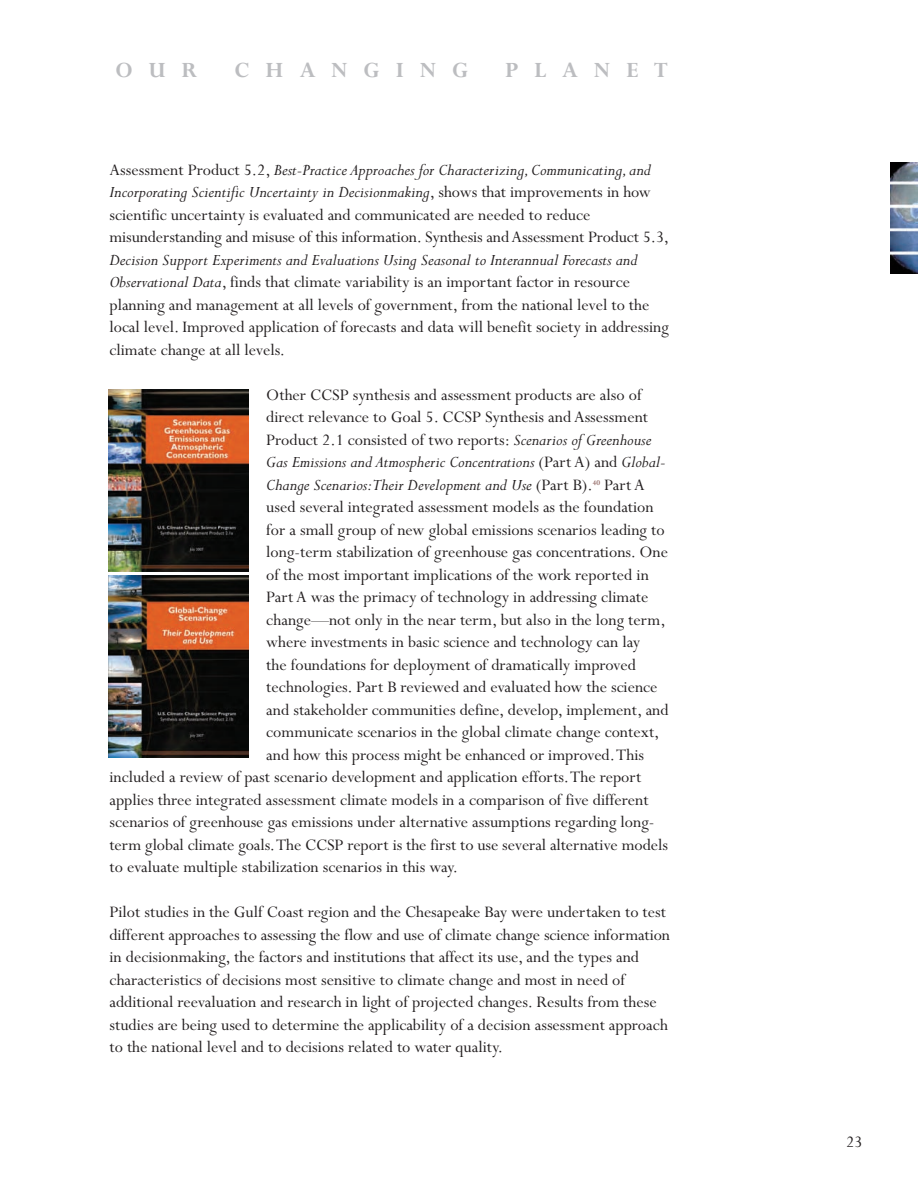
<style>
.page{position:relative;width:918px;height:1188px;background:#fff}
.page>*{position:absolute;margin:0;border:0;box-sizing:border-box;transform-origin:0 0}
.t1{font:24px "Perpetua Bold Os F";letter-spacing:.665em;color:#bcbdc0}
.t2{font:18px/22.5px "Perpetua";color:#231f20}
.t3{font:italic 18px "Perpetua";color:#231f20}
.s1{font-style:italic}
.s2{font-style:normal}
</style>
<div class="page">
<img style="left:891px;top:162px;width:27px;height:112px">
<img style="left:108px;top:390px;width:140px;height:182px">
<img style="left:108px;top:576px;width:140px;height:182px">
<h1 class="t1" style="left:115px;top:62px;width:84px">OUR</h1>
<h1 class="t1" style="left:235px;top:62px;width:235px">CHANGING</h1>
<h1 class="t1" style="left:505px;top:62px;width:164px">PLANET</h1>
<p class="t2" style="left:110px;top:160px;width:561px">Assessment Product 5.2, <span class="s1">Best-Practice Approaches for Characterizing, Communicating, and Incorporating Scientific Uncertainty in Decisionmaking</span>, shows that improvements in how scientific uncertainty is evaluated and communicated are needed to reduce misunderstanding and misuse of this information. Synthesis and Assessment Product 5.3,</p>
<p class="t2" style="left:110px;top:250px;width:561px"><span class="s1">Decision Support Experiments and Evaluations Using Seasonal to Interannual Forecasts and Observational Data</span>, finds that climate variability is an important factor in resource planning and management at all levels of government, from the national level to the local level. Improved application of forecasts and data will benefit society in addressing climate change at all levels.</p>
<p class="t2" style="left:266px;top:385px;width:377px">Other CCSP synthesis and assessment products are also of</p>
<p class="t2" style="left:266px;top:408px;width:383px">direct relevance to Goal 5. CCSP Synthesis and Assessment</p>
<p class="t2" style="left:266px;top:430px;width:387px">Product 2.1 consisted of two reports: <span class="s1">Scenarios of Greenhouse</span></p>
<p class="t3" style="left:266px;top:456px;width:401px">Gas Emissions and Atmospheric Concentrations <span class="s2">(Part A) and</span> Global-</p>
<p class="t3" style="left:266px;top:479px;width:380px">Change Scenarios:Their Development and Use <span class="s2">(Part B).</span><sup>40</sup> <span class="s2">Part A</span></p>
<p class="t2" style="left:266px;top:498px;width:389px">used several integrated assessment models as the foundation</p>
<p class="t2" style="left:266px;top:520px;width:400px">for a small group of new global emissions scenarios leading to</p>
<p class="t2" style="left:266px;top:543px;width:403px">long-term stabilization of greenhouse gas concentrations. One</p>
<p class="t2" style="left:266px;top:565px;width:384px">of the most important implications of the work reported in</p>
<p class="t2" style="left:266px;top:588px;width:384px">Part A was the primacy of technology in addressing climate</p>
<p class="t2" style="left:266px;top:610px;width:401px">change—not only in the near term, but also in the long term,</p>
<p class="t2" style="left:266px;top:633px;width:375px">where investments in basic science and technology can lay</p>
<p class="t2" style="left:266px;top:655px;width:371px">the foundations for deployment of dramatically improved</p>
<p class="t2" style="left:266px;top:678px;width:393px">technologies. Part B reviewed and evaluated how the science</p>
<p class="t2" style="left:266px;top:700px;width:404px">and stakeholder communities define, develop, implement, and</p>
<p class="t2" style="left:266px;top:723px;width:395px">communicate scenarios in the global climate change context,</p>
<p class="t2" style="left:266px;top:745px;width:379px">and how this process might be enhanced or improved. This</p>
<p class="t2" style="left:109px;top:768px;width:534px">included a review of past scenario development and application efforts. The report</p>
<p class="t2" style="left:109px;top:790px;width:541px">applies three integrated assessment climate models in a comparison of five different</p>
<p class="t2" style="left:109px;top:813px;width:547px">scenarios of greenhouse gas emissions under alternative assumptions regarding long-</p>
<p class="t2" style="left:109px;top:835px;width:560px">term global climate goals. The CCSP report is the first to use several alternative models</p>
<p class="t2" style="left:109px;top:858px;width:350px">to evaluate multiple stabilization scenarios in this way.</p>
<p class="t2" style="left:109px;top:903px;width:562px">Pilot studies in the Gulf Coast region and the Chesapeake Bay were undertaken to test different approaches to assessing the flow and use of climate change science information in decisionmaking, the factors and institutions that affect its use, and the types and characteristics of decisions most sensitive to climate change and most in need of additional reevaluation and research in light of projected changes. Results from these studies are being used to determine the applicability of a decision assessment approach to the national level and to decisions related to water quality.</p>
<p class="t2" style="left:846px;top:1132px;width:18px">23</p>
</div>
